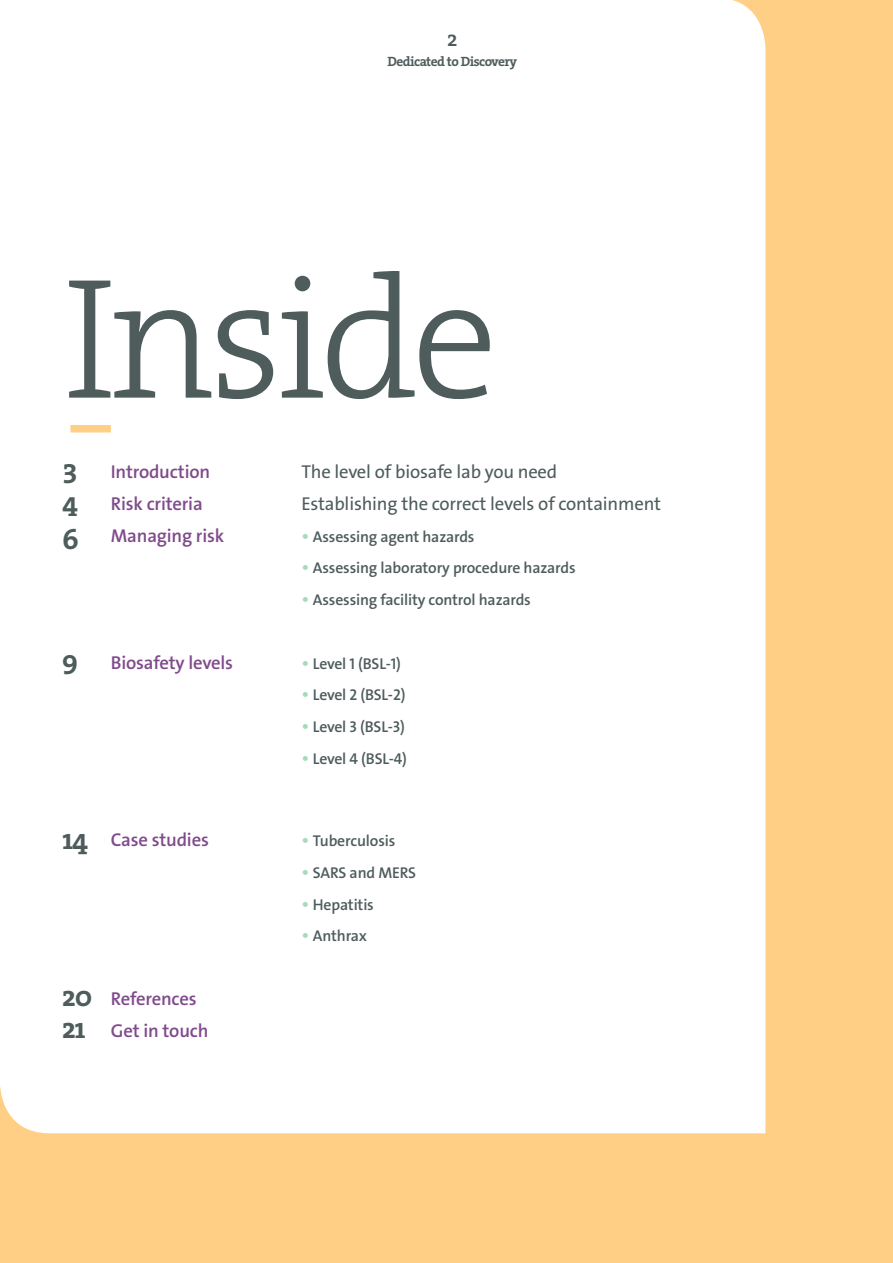
<style>
.page{position:relative;width:893px;height:1263px;background:#ffcf85}
.page>*{position:absolute;margin:0;border:0;box-sizing:border-box;transform-origin:0 0}
.t1{font:173.4px "The Serif Veolia W3 Lig";letter-spacing:-.04em;color:#4f5c5c}
.t2{font:28.8px "The Serif Veolia W7 Bld";color:#4f5c5c}
.t3{font:21.75px "The Serif Veolia W6 Se Bld";color:#4f5c5c}
.t4{font:18.75px "The Sans Veolia W6 Se Bld";letter-spacing:-.01em;color:#804a8c}
.t5{font:18.75px "The Sans Veolia W5 Pla";letter-spacing:-.01em;color:#4f5c5c}
.t6{font:15.75px "The Sans Veolia W6 Se Bld";letter-spacing:-.01em;color:#4f5c5c}
.t7{font:13.5px "The Serif Veolia W7 Bld";letter-spacing:-.04em;color:#4f5c5c}
.s1{font-size:18.75px;color:#a8d9b8}
</style>
<div class="page">
<div style="left:0;top:0;width:765px;height:1133px;background:#fff"></div>
<div style="left:70px;top:425px;width:41px;height:7px;background:#ffcf85"></div>
<p class="t3" style="left:447px;top:25px;width:12px">2</p>
<p class="t7" style="left:387px;top:53px;width:131px">Dedicated to Discovery</p>
<p class="t1" style="left:64px;top:227px;width:437px">Inside</p>
<p class="t2" style="left:62px;top:454px;width:17px">3</p>
<p class="t2" style="left:62px;top:487px;width:17px">4</p>
<p class="t2" style="left:62px;top:520px;width:18px">6</p>
<p class="t2" style="left:62px;top:645px;width:17px">9</p>
<p class="t4" style="left:111px;top:460px;width:101px">Introduction</p>
<p class="t5" style="left:301px;top:460px;width:257px">The level of biosafe lab you need</p>
<p class="t4" style="left:111px;top:491px;width:93px">Risk criteria</p>
<p class="t5" style="left:301px;top:491px;width:361px">Establishing the correct levels of containment</p>
<p class="t4" style="left:111px;top:523px;width:115px">Managing risk</p>
<p class="t6" style="left:301px;top:526px;width:175px"><span class="s1">•</span> Assessing agent hazards</p>
<p class="t6" style="left:301px;top:558px;width:276px"><span class="s1">•</span> Assessing laboratory procedure hazards</p>
<p class="t6" style="left:301px;top:590px;width:231px"><span class="s1">•</span> Assessing facility control hazards</p>
<p class="t4" style="left:111px;top:650px;width:124px">Biosafety levels</p>
<p class="t6" style="left:301px;top:653px;width:101px"><span class="s1">•</span> Level 1 (BSL-1)</p>
<p class="t6" style="left:301px;top:685px;width:106px"><span class="s1">•</span> Level 2 (BSL-2)</p>
<p class="t6" style="left:301px;top:716px;width:105px"><span class="s1">•</span> Level 3 (BSL-3)</p>
<p class="t6" style="left:301px;top:748px;width:107px"><span class="s1">•</span> Level 4 (BSL-4)</p>
<p class="t2" style="left:63px;top:820px;width:27px">14</p>
<p class="t2" style="left:62px;top:977px;width:32px">20</p>
<p class="t2" style="left:62px;top:1009px;width:25px">21</p>
<p class="t4" style="left:111px;top:828px;width:100px">Case studies</p>
<p class="t6" style="left:301px;top:831px;width:95px"><span class="s1">•</span> Tuberculosis</p>
<p class="t6" style="left:301px;top:862px;width:116px"><span class="s1">•</span> SARS and MERS</p>
<p class="t6" style="left:301px;top:894px;width:74px"><span class="s1">•</span> Hepatitis</p>
<p class="t6" style="left:301px;top:926px;width:67px"><span class="s1">•</span> Anthrax</p>
<p class="t4" style="left:111px;top:986px;width:87px">References</p>
<p class="t4" style="left:111px;top:1018px;width:99px">Get in touch</p>
</div>
